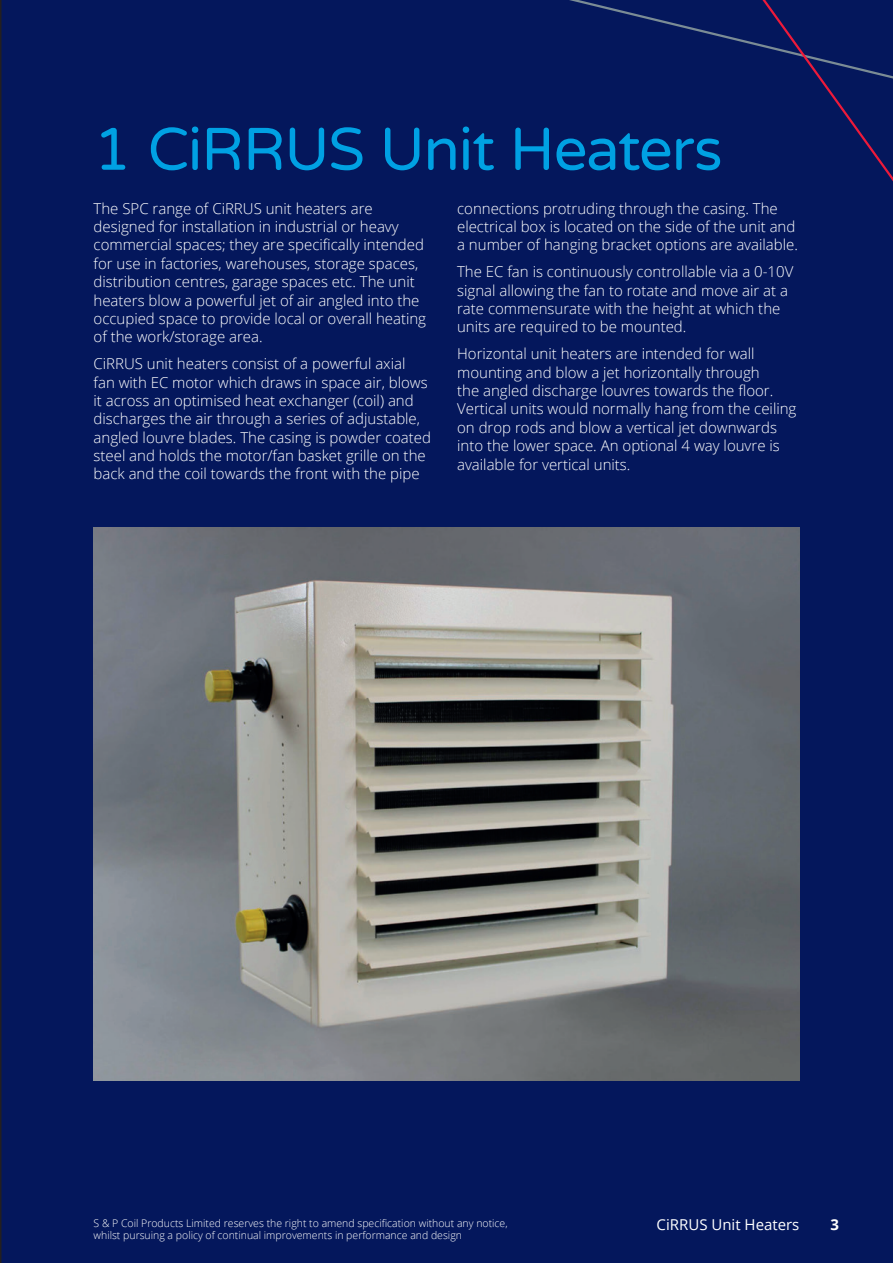
<style>
.page{position:relative;width:893px;height:1263px;background:#04175c}
.page>*{position:absolute;margin:0;border:0;box-sizing:border-box;transform-origin:0 0}
.t1{font:60px "Varela Round";letter-spacing:-.025em;color:#00a1e3}
.t2{font:300 15px/18.3px "Open Sans";color:#fff}
.t3{font:15px "Open Sans";color:#fff}
.t4{font:700 15px "Open Sans";color:#fff}
.t5{font:300 10.5px "Open Sans";color:#fff}
</style>
<div class="page">
<div style="left:354px;top:0;width:338px;height:149px;background:#04175c"></div>
<div style="left:692px;top:0;width:201px;height:457px;background:#04175c"></div>
<img style="left:94px;top:527px;width:705px;height:553px">
<h1 class="t1" style="left:94px;top:108px;width:631px">1 CiRRUS Unit Heaters</h1>
<p class="t2" style="left:94px;top:199px;width:334px">The SPC range of CiRRUS unit heaters are designed for installation in industrial or heavy commercial spaces; they are specifically intended for use in factories, warehouses, storage spaces, distribution centres, garage spaces etc. The unit heaters blow a powerful jet of air angled into the occupied space to provide local or overall heating of the work/storage area.</p>
<p class="t2" style="left:94px;top:354px;width:339px">CiRRUS unit heaters consist of a powerful axial<br>fan with EC motor which draws in space air, blows it across an optimised heat exchanger (coil) and discharges the air through a series of adjustable, angled louvre blades. The casing is powder coated steel and holds the motor/fan basket grille on the back and the coil towards the front with the pipe</p>
<p class="t2" style="left:457px;top:199px;width:342px">connections protruding through the casing. The electrical box is located on the side of the unit and a number of hanging bracket options are available.</p>
<p class="t2" style="left:457px;top:262px;width:338px">The EC fan is continuously controllable via a 0-10V signal allowing the fan to rotate and move air at a rate commensurate with the height at which the units are required to be mounted.</p>
<p class="t2" style="left:457px;top:344px;width:341px">Horizontal unit heaters are intended for wall mounting and blow a jet horizontally through<br>the angled discharge louvres towards the floor.<br>Vertical units would normally hang from the ceiling on drop rods and blow a vertical jet downwards into the lower space. An optional 4 way louvre is available for vertical units.</p>
<p class="t5" style="left:94px;top:1215px;width:416px">S &amp; P Coil Products Limited reserves the right to amend specification without any notice,</p>
<p class="t3" style="left:657px;top:1214px;width:144px">CiRRUS Unit Heaters</p>
<p class="t4" style="left:830px;top:1214px;width:10px">3</p>
<p class="t5" style="left:94px;top:1228px;width:370px">whilst pursuing a policy of continual improvements in performance and design</p>
</div>
